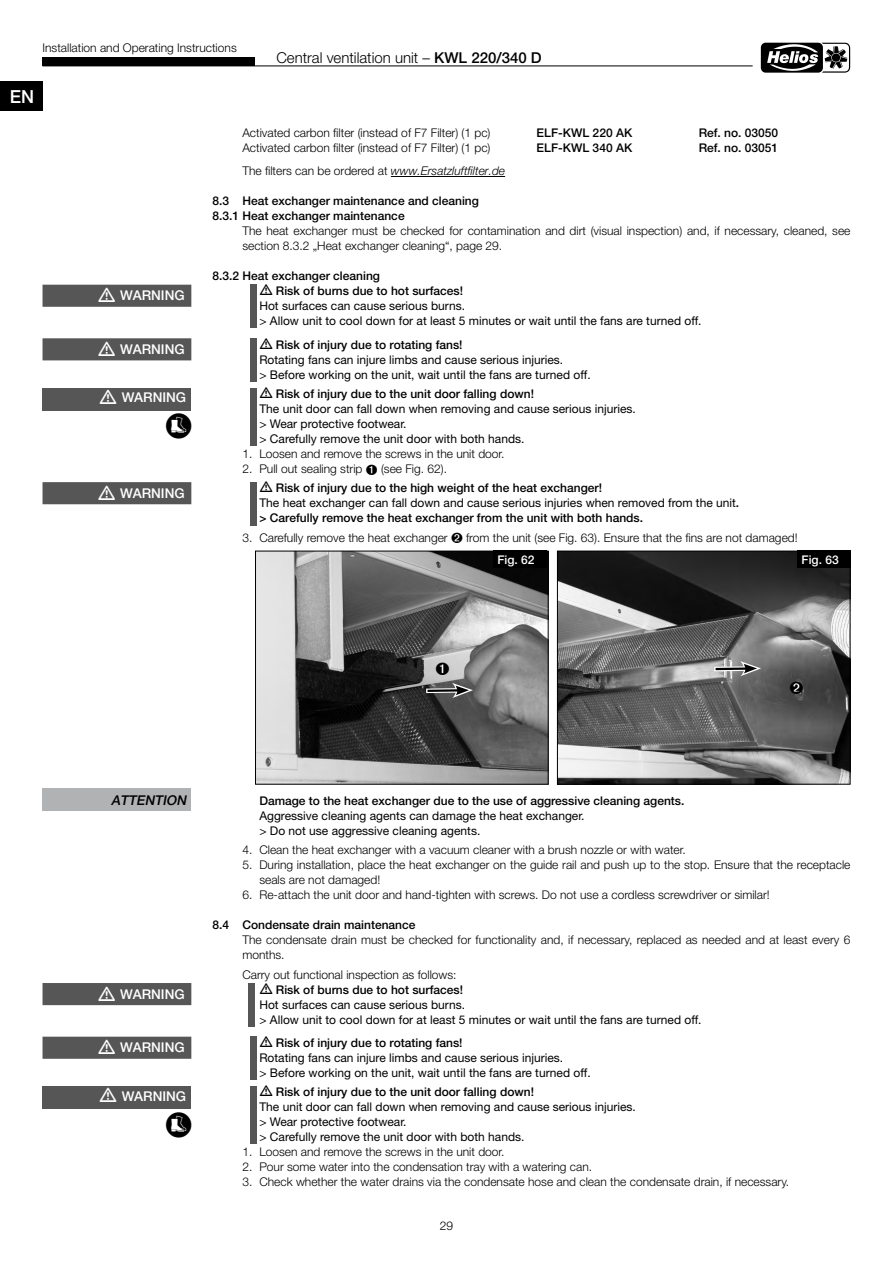
<style>
.page{position:relative;width:893px;height:1263px;background:#fff}
.page>*{position:absolute;margin:0;border:0;box-sizing:border-box;transform-origin:0 0}
.t1{font:36px "Hazard";color:#000}
.t2{font:500 18px "Helvetica Neue";color:#fff}
.t3{font:300 15px "Helvetica Neue";color:#000}
.t4{font:500 13.5px "Helvetica Neue";color:#fff}
.t5{font:italic 500 13.5px "Helvetica Neue";color:#000}
.t6{font:300 12px/15px "Helvetica Neue";color:#000}
.t7{font:12px/15px "Helvetica Neue";color:#000}
.t8{font:500 12px/15px "Helvetica Neue";color:#000}
.t9{font:500 12px "Helvetica Neue";color:#fff}
.s1{font-weight:500}
.s2{font-style:italic}
.s3{font-weight:400}
</style>
<div class="page">
<hr style="left:43px;top:66px;width:710px;height:1px;background:#000">
<div style="left:43px;top:57px;width:212px;height:9px;background:#000"></div>
<div style="left:761px;top:43px;width:62px;height:30px;background:#000;border-radius:5px"></div>
<svg style="left:767px;top:43px;width:83px;height:30px"></svg>
<div style="left:0;top:81px;width:43px;height:30px;background:#000"></div>
<hr style="left:391px;top:176px;width:114px;height:1px;background:#000">
<div style="left:250px;top:285px;width:6px;height:43px;background:#565656"></div>
<div style="left:43px;top:285px;width:148px;height:21px;background:#565656"></div>
<div style="left:43px;top:285px;width:148px;height:22px;border:2px solid #565656"></div>
<div style="left:250px;top:338px;width:6px;height:43px;background:#565656"></div>
<div style="left:43px;top:339px;width:148px;height:21px;background:#565656"></div>
<div style="left:43px;top:338px;width:148px;height:22px;border:2px solid #565656"></div>
<div style="left:43px;top:388px;width:148px;height:22px;background:#565656"></div>
<div style="left:250px;top:388px;width:6px;height:57px;background:#565656"></div>
<div style="left:250px;top:482px;width:6px;height:43px;background:#565656"></div>
<div style="left:43px;top:483px;width:148px;height:20px;background:#565656"></div>
<div style="left:43px;top:482px;width:148px;height:22px;border:2px solid #565656"></div>
<img style="left:257px;top:553px;width:290px;height:229px">
<div style="left:255px;top:551px;width:294px;height:233px;border:1px solid #000"></div>
<div style="left:493px;top:551px;width:53px;height:17px;background:#000"></div>
<svg style="left:422px;top:683px;width:51px;height:15px"></svg>
<img style="left:559px;top:553px;width:289px;height:229px">
<div style="left:557px;top:551px;width:293px;height:233px;border:1px solid #000"></div>
<div style="left:797px;top:551px;width:53px;height:17px;background:#000"></div>
<svg style="left:710px;top:661px;width:51px;height:15px"></svg>
<div style="left:43px;top:789px;width:148px;height:22px;background:#b1b2b3"></div>
<div style="left:248px;top:983px;width:6px;height:43px;background:#565656"></div>
<div style="left:43px;top:984px;width:148px;height:20px;background:#565656"></div>
<div style="left:43px;top:983px;width:148px;height:22px;border:2px solid #565656"></div>
<div style="left:250px;top:1037px;width:6px;height:43px;background:#565656"></div>
<div style="left:43px;top:1037px;width:148px;height:21px;background:#565656"></div>
<div style="left:43px;top:1037px;width:148px;height:22px;border:2px solid #565656"></div>
<div style="left:43px;top:1086px;width:148px;height:22px;background:#565656"></div>
<div style="left:250px;top:1086px;width:6px;height:58px;background:#565656"></div>
<svg style="left:436px;top:662px;width:13px;height:13px"></svg>
<svg style="left:790px;top:681px;width:13px;height:13px"></svg>
<p class="t6" style="left:43px;top:40px;width:196px">Installation and Operating Instructions</p>
<p class="t3" style="left:276px;top:48px;width:267px">Central ventilation unit – <span class="s1">KWL 220/340 D</span></p>
<h2 class="t2" style="left:10px;top:85px;width:26px">EN</h2>
<p class="t4" style="left:120px;top:287px;width:66px">WARNING</p>
<p class="t4" style="left:120px;top:341px;width:66px">WARNING</p>
<p class="t4" style="left:122px;top:389px;width:66px">WARNING</p>
<h1 class="t1" style="left:165px;top:402px;width:28px">m</h1>
<p class="t4" style="left:120px;top:485px;width:66px">WARNING</p>
<p class="t6" style="left:242px;top:125px;width:250px">Activated carbon filter (instead of F7 Filter) (1 pc)</p>
<p class="t8" style="left:537px;top:125px;width:97px">ELF-KWL 220 AK</p>
<p class="t8" style="left:699px;top:125px;width:81px">Ref. no. 03050</p>
<p class="t6" style="left:242px;top:140px;width:250px">Activated carbon filter (instead of F7 Filter) (1 pc)</p>
<p class="t8" style="left:537px;top:140px;width:97px">ELF-KWL 340 AK</p>
<p class="t8" style="left:699px;top:140px;width:81px">Ref. no. 03051</p>
<p class="t6" style="left:242px;top:163px;width:264px">The filters can be ordered at <span class="s2">www.Ersatzluftfilter.de</span></p>
<p class="t8" style="left:213px;top:193px;width:268px">8.3 Heat exchanger maintenance and cleaning<br>8.3.1 Heat exchanger maintenance</p>
<p class="t6" style="left:242px;top:223px;width:610px">The heat exchanger must be checked for contamination and dirt (visual inspection) and, if necessary, cleaned, see section 8.3.2 „Heat exchanger cleaning“, page 29.</p>
<p class="t8" style="left:276px;top:268px;width:189px;text-indent:-63px">8.3.2 Heat exchanger cleaning<br>Risk of burns due to hot surfaces!</p>
<p class="t7" style="left:259px;top:298px;width:444px">Hot surfaces can cause serious burns.<br>&gt; Allow unit to cool down for at least 5 minutes or wait until the fans are turned off.</p>
<p class="t8" style="left:276px;top:337px;width:188px">Risk of injury due to rotating fans!</p>
<p class="t7" style="left:259px;top:352px;width:333px">Rotating fans can injure limbs and cause serious injuries.<br>&gt; Before working on the unit, wait until the fans are turned off.</p>
<p class="t8" style="left:276px;top:386px;width:260px">Risk of injury due to the unit door falling down!</p>
<p class="t7" style="left:259px;top:401px;width:378px">The unit door can fall down when removing and cause serious injuries. &gt; Wear protective footwear.<br>&gt; Carefully remove the unit door with both hands.</p>
<p class="t6" style="left:242px;top:446px;width:264px">1. Loosen and remove the screws in the unit door.</p>
<p class="t6" style="left:242px;top:461px;width:122px">2. Pull out sealing strip</p>
<p class="t6" style="left:381px;top:461px;width:68px">(see Fig. 62).</p>
<p class="t8" style="left:259px;top:480px;width:481px;text-indent:16px">Risk of injury due to the high weight of the heat exchanger!<br><span class="s3">The heat exchanger can fall down and cause serious injuries when removed from the unit</span>. &gt; Carefully remove the heat exchanger from the unit with both hands.</p>
<p class="t6" style="left:242px;top:530px;width:207px">3. Carefully remove the heat exchanger</p>
<p class="t6" style="left:466px;top:530px;width:333px">from the unit (see Fig. 63). Ensure that the fins are not damaged!</p>
<p class="t9" style="left:497px;top:553px;width:39px">Fig. 62</p>
<p class="t9" style="left:801px;top:553px;width:39px">Fig. 63</p>
<p class="t5" style="left:111px;top:792px;width:79px">ATTENTION</p>
<p class="t4" style="left:120px;top:986px;width:66px">WARNING</p>
<p class="t4" style="left:120px;top:1039px;width:66px">WARNING</p>
<p class="t4" style="left:122px;top:1088px;width:66px">WARNING</p>
<h1 class="t1" style="left:165px;top:1101px;width:28px">m</h1>
<p class="t8" style="left:259px;top:793px;width:427px">Damage to the heat exchanger due to the use of aggressive cleaning agents.</p>
<p class="t7" style="left:259px;top:808px;width:327px">Aggressive cleaning agents can damage the heat exchanger. &gt; Do not use aggressive cleaning agents.</p>
<p class="t6" style="left:242px;top:842px;width:445px">4. Clean the heat exchanger with a vacuum cleaner with a brush nozzle or with water.</p>
<p class="t6" style="left:259px;top:857px;width:593px;text-indent:-17px">5. During installation, place the heat exchanger on the guide rail and push up to the stop. Ensure that the receptacle seals are not damaged!</p>
<p class="t6" style="left:242px;top:887px;width:529px">6. Re-attach the unit door and hand-tighten with screws. Do not use a cordless screwdriver or similar!</p>
<p class="t8" style="left:213px;top:917px;width:204px">8.4 Condensate drain maintenance</p>
<p class="t6" style="left:242px;top:932px;width:610px">The condensate drain must be checked for functionality and, if necessary, replaced as needed and at least every 6 months.</p>
<p class="t6" style="left:242px;top:967px;width:216px">Carry out functional inspection as follows:</p>
<p class="t8" style="left:276px;top:982px;width:189px">Risk of burns due to hot surfaces!</p>
<p class="t7" style="left:259px;top:997px;width:444px">Hot surfaces can cause serious burns.<br>&gt; Allow unit to cool down for at least 5 minutes or wait until the fans are turned off.</p>
<p class="t8" style="left:276px;top:1035px;width:188px">Risk of injury due to rotating fans!</p>
<p class="t7" style="left:259px;top:1050px;width:333px">Rotating fans can injure limbs and cause serious injuries.<br>&gt; Before working on the unit, wait until the fans are turned off.</p>
<p class="t8" style="left:276px;top:1084px;width:260px">Risk of injury due to the unit door falling down!</p>
<p class="t7" style="left:259px;top:1099px;width:378px">The unit door can fall down when removing and cause serious injuries. &gt; Wear protective footwear.<br>&gt; Carefully remove the unit door with both hands.</p>
<p class="t6" style="left:242px;top:1144px;width:264px">1. Loosen and remove the screws in the unit door.</p>
<p class="t6" style="left:242px;top:1159px;width:351px">2. Pour some water into the condensation tray with a watering can.</p>
<p class="t6" style="left:242px;top:1174px;width:548px">3. Check whether the water drains via the condensate hose and clean the condensate drain, if necessary.</p>
<p class="t6" style="left:440px;top:1218px;width:15px">29</p>
</div>
